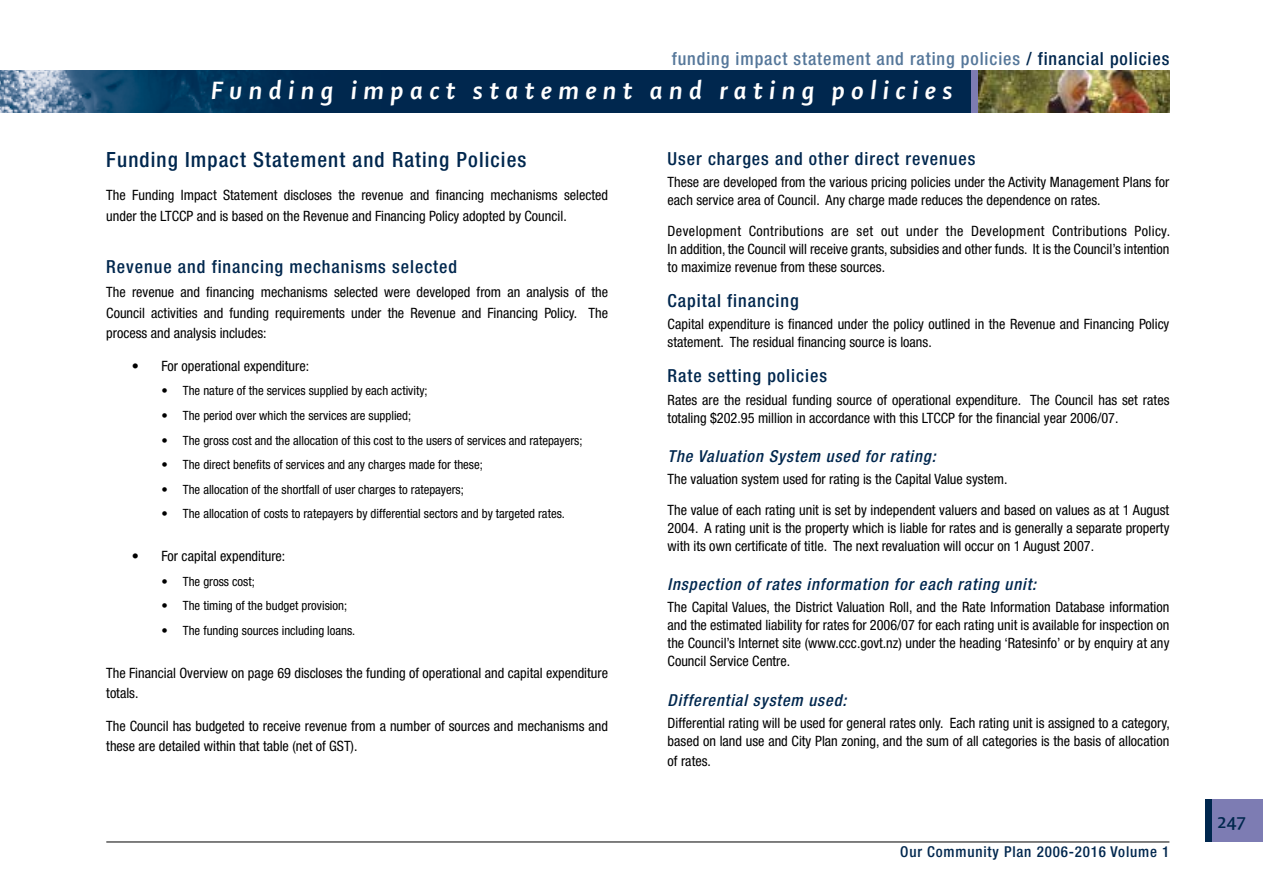
<style>
.page{position:relative;width:1263px;height:893px;background:#fff}
.page>*{position:absolute;margin:0;border:0;box-sizing:border-box;transform-origin:0 0}
.t1{font:27px "Shaker RBI";letter-spacing:.24em;color:#fff}
.t2{font:500 condensed 21px "Helvetica Neue";letter-spacing:.055em;color:#00274e}
.t3{font:500 condensed 18px "Helvetica Neue";letter-spacing:.055em;color:#00274e}
.t4{font:500 condensed 18px "Helvetica Neue";letter-spacing:.05em;color:#55779a}
.t5{font:18px "Shaker RB";color:#00274e}
.t6{font:italic 500 condensed 16.5px "Helvetica Neue";letter-spacing:.055em;color:#00274e}
.t7{font:500 condensed 15px "Helvetica Neue";letter-spacing:.055em;color:#00274e}
.t8{font:condensed 14.25px/18px "Helvetica Neue";color:#000}
.t9{font:condensed 12.75px "Helvetica Neue";color:#000}
.s1{color:#00274e}
</style>
<div class="page">
<div style="left:1205px;top:799px;width:9px;height:43px;background:#00274e"></div>
<svg style="left:0;top:70px;width:972px;height:43px;background:#0c355b"></svg>
<div style="left:1212px;top:799px;width:51px;height:43px;background:#7d7cb3"></div>
<hr style="left:106px;top:842px;width:1063px;height:1px;background:#000">
<div style="left:972px;top:70px;width:6px;height:43px;background:#7d7cb3"></div>
<img style="left:978px;top:70px;width:191px;height:43px">
<p class="t4" style="left:672px;top:48px;width:499px">funding impact statement and rating policies <span class="s1">/ financial policies</span></p>
<h1 class="t1" style="left:211px;top:76px;width:743px">Funding impact statement and rating policies</h1>
<h2 class="t2" style="left:106px;top:147px;width:422px">Funding Impact Statement and Rating Policies</h2>
<p class="t8" style="left:106px;top:185px;width:503px;line-height:20.2px">The Funding Impact Statement discloses the revenue and financing mechanisms selected under the LTCCP and is based on the Revenue and Financing Policy adopted by Council.</p>
<p class="t3" style="left:106px;top:256px;width:352px">Revenue and financing mechanisms selected</p>
<p class="t8" style="left:106px;top:282px;width:503px;line-height:20.2px;text-align:justify">The revenue and financing mechanisms selected were developed from an analysis of the Council activities and funding requirements under the Revenue and Financing Policy. The process and analysis includes:</p>
<p class="t8" style="left:132px;top:357px;width:179px">• For operational expenditure:</p>
<p class="t9" style="left:162px;top:384px;width:267px">• The nature of the services supplied by each activity;</p>
<p class="t9" style="left:162px;top:408px;width:251px">• The period over which the services are supplied;</p>
<p class="t9" style="left:162px;top:433px;width:422px">• The gross cost and the allocation of this cost to the users of services and ratepayers;</p>
<p class="t9" style="left:162px;top:457px;width:323px">• The direct benefits of services and any charges made for these;</p>
<p class="t9" style="left:162px;top:482px;width:304px">• The allocation of the shortfall of user charges to ratepayers;</p>
<p class="t9" style="left:162px;top:506px;width:405px">• The allocation of costs to ratepayers by differential sectors and by targeted rates.</p>
<p class="t8" style="left:132px;top:547px;width:155px">• For capital expenditure:</p>
<p class="t9" style="left:162px;top:574px;width:95px">• The gross cost;</p>
<p class="t9" style="left:162px;top:598px;width:187px">• The timing of the budget provision;</p>
<p class="t9" style="left:162px;top:623px;width:195px">• The funding sources including loans.</p>
<p class="t8" style="left:106px;top:662px;width:503px;line-height:20.2px">The Financial Overview on page 69 discloses the funding of operational and capital expenditure totals.</p>
<p class="t8" style="left:106px;top:716px;width:503px;line-height:20.2px">The Council has budgeted to receive revenue from a number of sources and mechanisms and these are detailed within that table (net of GST).</p>
<p class="t3" style="left:668px;top:148px;width:309px">User charges and other direct revenues</p>
<p class="t8" style="left:668px;top:173px;width:503px">These are developed from the various pricing policies under the Activity Management Plans for each service area of Council. Any charge made reduces the dependence on rates.</p>
<p class="t8" style="left:668px;top:222px;width:504px;text-align:justify">Development Contributions are set out under the Development Contributions Policy.<br>In addition, the Council will receive grants, subsidies and other funds. It is the Council’s intention to maximize revenue from these sources.</p>
<p class="t3" style="left:668px;top:290px;width:133px">Capital financing</p>
<p class="t8" style="left:668px;top:315px;width:503px">Capital expenditure is financed under the policy outlined in the Revenue and Financing Policy statement. The residual financing source is loans.</p>
<p class="t3" style="left:668px;top:365px;width:161px">Rate setting policies</p>
<p class="t8" style="left:668px;top:390px;width:503px">Rates are the residual funding source of operational expenditure. The Council has set rates totaling $202.95 million in accordance with this LTCCP for the financial year 2006/07.</p>
<p class="t6" style="left:668px;top:446px;width:270px">The Valuation System used for rating:</p>
<p class="t8" style="left:668px;top:464px;width:503px;line-height:30.8px">The valuation system used for rating is the Capital Value system.<br>The value of each rating unit is set by independent valuers and based on values as at 1 August</p>
<p class="t8" style="left:668px;top:519px;width:503px">2004. A rating unit is the property which is liable for rates and is generally a separate property with its own certificate of title. The next revaluation will occur on 1 August 2007.</p>
<p class="t6" style="left:668px;top:574px;width:370px">Inspection of rates information for each rating unit:</p>
<p class="t8" style="left:668px;top:598px;width:503px;text-align:justify">The Capital Values, the District Valuation Roll, and the Rate Information Database information and the estimated liability for rates for 2006/07 for each rating unit is available for inspection on the Council’s Internet site (www.ccc.govt.nz) under the heading ‘Ratesinfo’ or by enquiry at any Council Service Centre.</p>
<p class="t6" style="left:668px;top:690px;width:180px">Differential system used:</p>
<p class="t8" style="left:668px;top:714px;width:504px">Differential rating will be used for general rates only. Each rating unit is assigned to a category, based on land use and City Plan zoning, and the sum of all categories is the basis of allocation</p>
<p class="t8" style="left:668px;top:752px;width:45px">of rates.</p>
<p class="t7" style="left:900px;top:842px;width:271px">Our Community Plan 2006-2016 Volume 1</p>
<p class="t5" style="left:1217px;top:812px;width:30px">247</p>
</div>
